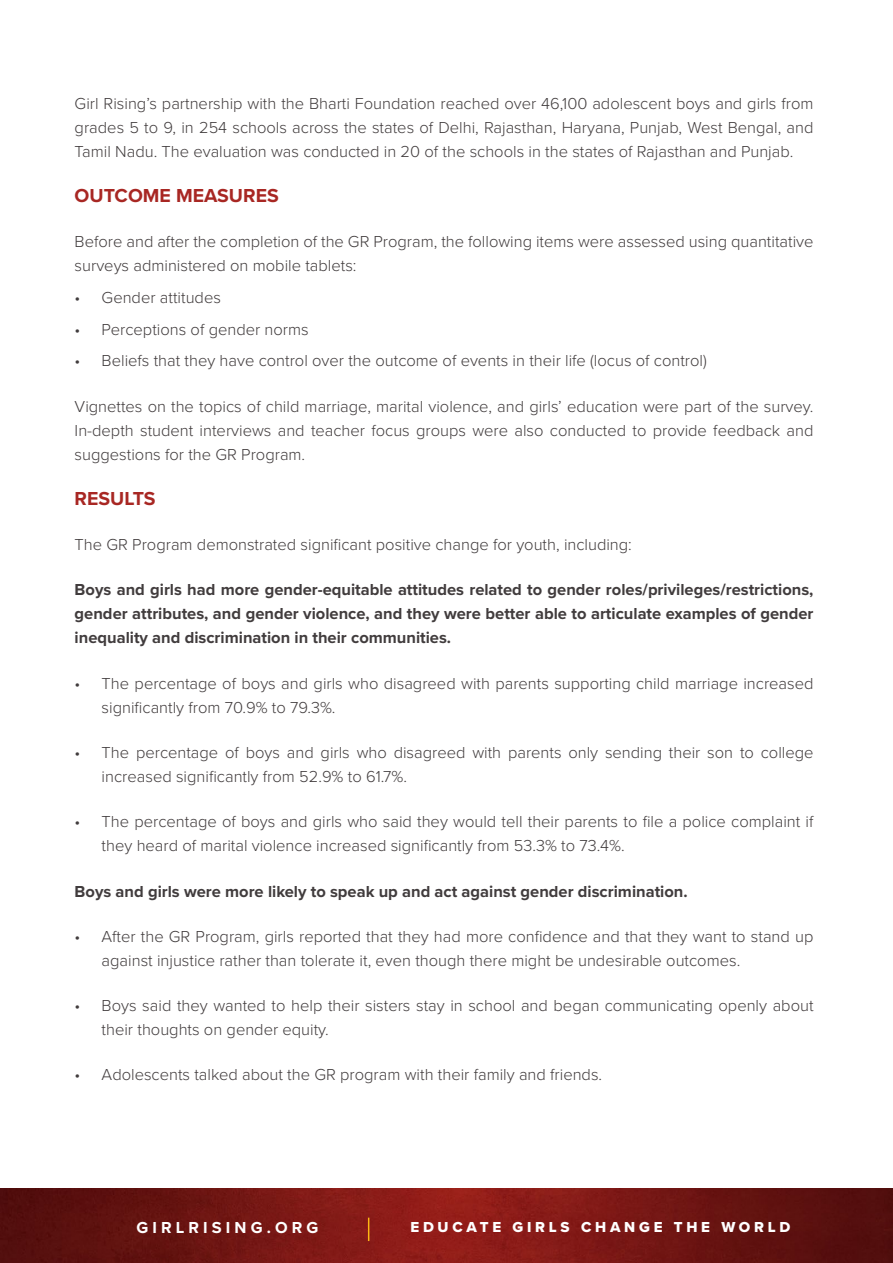
<style>
.page{position:relative;width:893px;height:1263px;background:#fff}
.page>*{position:absolute;margin:0;border:0;box-sizing:border-box;transform-origin:0 0}
.t1{font:700 19.5px "Proxima Nova";color:#a82723}
.t2{font:300 16.5px/24px "Proxima Nova";color:#413c3d}
.t3{font:700 16.5px/24px "Proxima Nova";color:#413c3d;text-align:justify}
.t4{font:700 16.5px "Proxima Nova";color:#fff}
.t5{font:15px "Proxima Nova Extrabld";letter-spacing:.25em;color:#fff}
</style>
<div class="page">
<img style="left:0;top:1188px;width:893px;height:75px">
<svg style="left:368px;top:1218px;width:1px;height:23px"></svg>
<p class="t2" style="left:75px;top:90px;width:740px;text-align:justify">Girl Rising’s partnership with the Bharti Foundation reached over 46,100 adolescent boys and girls from grades 5 to 9, in 254 schools across the states of Delhi, Rajasthan, Haryana, Punjab, West Bengal, and Tamil Nadu. The evaluation was conducted in 20 of the schools in the states of Rajasthan and Punjab.</p>
<p class="t1" style="left:75px;top:181px;width:206px">OUTCOME MEASURES</p>
<p class="t2" style="left:75px;top:229px;width:740px">Before and after the completion of the GR Program, the following items were assessed using quantitative surveys administered on mobile tablets:</p>
<p class="t2" style="left:75px;top:285px;width:148px">• Gender attitudes</p>
<p class="t2" style="left:75px;top:316px;width:236px">• Perceptions of gender norms</p>
<p class="t2" style="left:75px;top:348px;width:634px">• Beliefs that they have control over the outcome of events in their life (locus of control)</p>
<p class="t2" style="left:75px;top:393px;width:740px;text-align:justify">Vignettes on the topics of child marriage, marital violence, and girls’ education were part of the survey.<br>In-depth student interviews and teacher focus groups were also conducted to provide feedback and suggestions for the GR Program.</p>
<p class="t1" style="left:75px;top:484px;width:82px">RESULTS</p>
<p class="t2" style="left:75px;top:532px;width:559px">The GR Program demonstrated significant positive change for youth, including:</p>
<p class="t3" style="left:75px;top:577px;width:740px">Boys and girls had more gender-equitable attitudes related to gender roles/privileges/restrictions, gender attributes, and gender violence, and they were better able to articulate examples of gender inequality and discrimination in their communities.</p>
<p class="t2" style="left:102px;top:670px;width:713px;text-indent:-27px">• The percentage of boys and girls who disagreed with parents supporting child marriage increased significantly from 70.9% to 79.3%.</p>
<p class="t2" style="left:102px;top:740px;width:713px;text-indent:-27px">• The percentage of boys and girls who disagreed with parents only sending their son to college increased significantly from 52.9% to 61.7%.</p>
<p class="t2" style="left:102px;top:809px;width:713px;text-indent:-27px">• The percentage of boys and girls who said they would tell their parents to file a police complaint if they heard of marital violence increased significantly from 53.3% to 73.4%.</p>
<p class="t3" style="left:75px;top:879px;width:614px">Boys and girls were more likely to speak up and act against gender discrimination.</p>
<p class="t2" style="left:102px;top:923px;width:713px;text-indent:-27px">• After the GR Program, girls reported that they had more confidence and that they want to stand up against injustice rather than tolerate it, even though there might be undesirable outcomes.</p>
<p class="t2" style="left:102px;top:993px;width:713px;text-indent:-27px">• Boys said they wanted to help their sisters stay in school and began communicating openly about their thoughts on gender equity.</p>
<p class="t2" style="left:75px;top:1062px;width:529px">• Adolescents talked about the GR program with their family and friends.</p>
<p class="t4" style="left:136px;top:1215px;width:14px">girlrising</p>
<p class="t4" style="left:267px;top:1215px;width:24px">.org</p>
<p class="t5" style="left:410px;top:1216px;width:241px">EDUCATE GIRLS CHANGE</p>
<p class="t5" style="left:674px;top:1216px;width:94px">THE WORLD</p>
</div>
